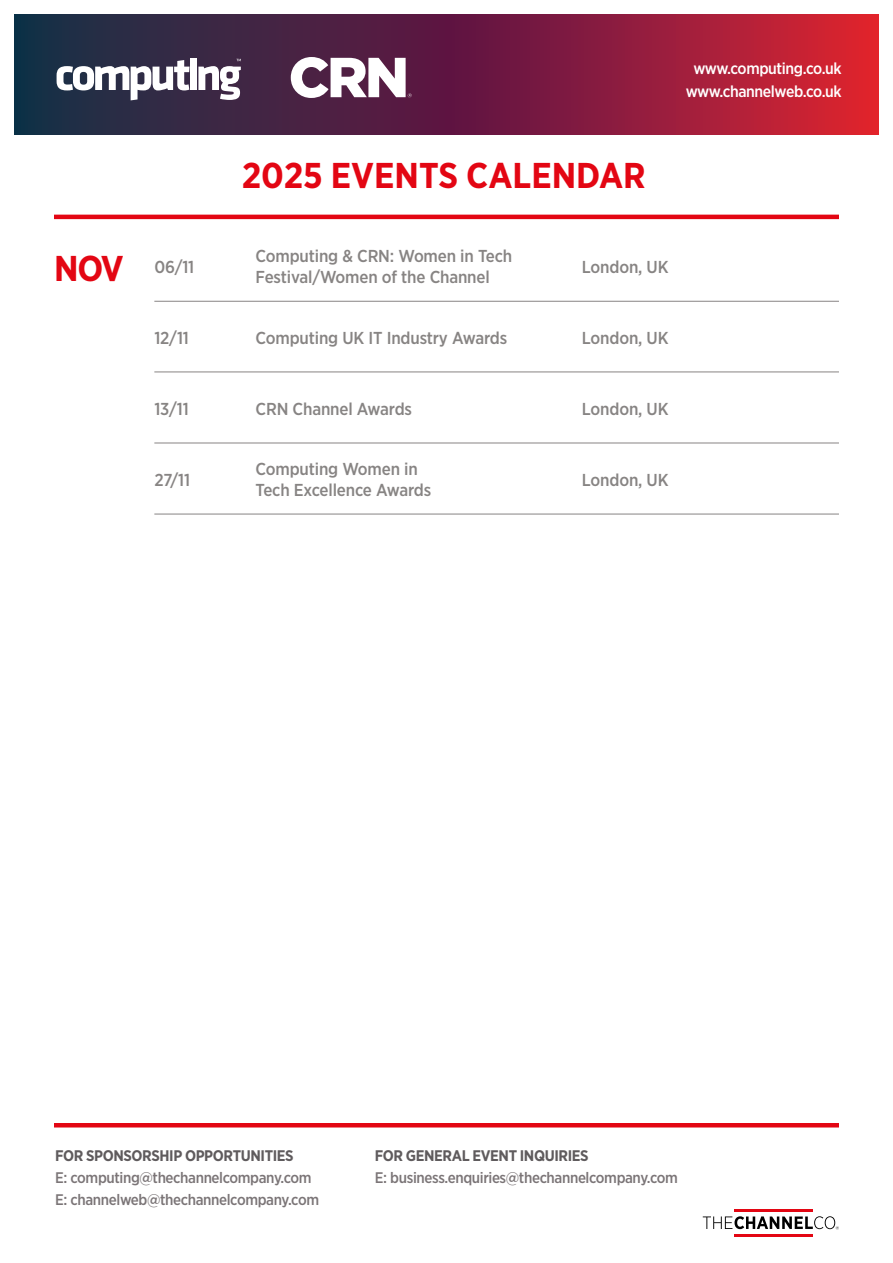
<style>
.page{position:relative;width:893px;height:1263px;background:#fff}
.page>*{position:absolute;margin:0;border:0;box-sizing:border-box;transform-origin:0 0}
.t1{font:700 35.85px "Gotham Narrow";color:#e30613}
.t2{font:500 17.25px/20.7px "Gotham Narrow";letter-spacing:-.01em;color:#878483}
.t3{font:500 16.05px/22.8px "Gotham Narrow";letter-spacing:-.025em;color:#fff;text-align:center}
.t4{font:500 15.3px/21.8px "Gotham Narrow";letter-spacing:-.025em;color:#7b7577}
.t5{font:700 15.3px "Gotham Narrow";letter-spacing:-.025em;color:#5f5b5d}
</style>
<div class="page">
<svg style="left:14px;top:15px;width:865px;height:120px;background:#72203e"></svg>
<hr style="left:54px;top:215px;width:785px;height:4px;background:#e30613">
<hr style="left:154px;top:301px;width:685px;height:1px;background:#878483">
<hr style="left:154px;top:372px;width:685px;height:1px;background:#878483">
<hr style="left:154px;top:443px;width:685px;height:1px;background:#878483">
<hr style="left:154px;top:514px;width:685px;height:1px;background:#878483">
<hr style="left:734px;top:1234px;width:79px;height:2px;background:#e30613">
<hr style="left:734px;top:1209px;width:79px;height:2px;background:#e30613">
<svg style="left:703px;top:1216px;width:136px;height:13px"></svg>
<hr style="left:54px;top:1123px;width:785px;height:4px;background:#e30613">
<svg style="left:291px;top:57px;width:121px;height:41px"></svg>
<svg style="left:57px;top:60px;width:133px;height:40px"></svg>
<div style="left:190px;top:59px;width:7px;height:7px;background:#fff"></div>
<div style="left:190px;top:67px;width:7px;height:23px;background:#fff"></div>
<svg style="left:198px;top:59px;width:43px;height:41px"></svg>
<h1 class="t1" style="left:54px;top:245px;width:71px">NOV</h1>
<p class="t2" style="left:154px;top:257px;width:41px">06/11</p>
<p class="t2" style="left:154px;top:328px;width:36px">12/11</p>
<p class="t2" style="left:154px;top:398px;width:36px">13/11</p>
<p class="t2" style="left:154px;top:469px;width:37px">27/11</p>
<p class="t3" style="left:686px;top:57px;width:158px">www.computing.co.uk www.channelweb.co.uk</p>
<h1 class="t1" style="left:242px;top:153px;width:405px">2025 EVENTS CALENDAR</h1>
<p class="t2" style="left:256px;top:246px;width:258px">Computing &amp; CRN: Women in Tech<br>Festival/Women of the Channel</p>
<p class="t2" style="left:256px;top:327px;width:253px">Computing UK IT Industry Awards</p>
<p class="t2" style="left:256px;top:398px;width:158px">CRN Channel Awards</p>
<p class="t2" style="left:256px;top:458px;width:177px">Computing Women in<br>Tech Excellence Awards</p>
<p class="t2" style="left:582px;top:256px;width:88px">London, UK</p>
<p class="t2" style="left:582px;top:328px;width:88px">London, UK</p>
<p class="t2" style="left:582px;top:398px;width:88px">London, UK</p>
<p class="t2" style="left:582px;top:469px;width:88px">London, UK</p>
<p class="t5" style="left:55px;top:1146px;width:240px">FOR SPONSORSHIP OPPORTUNITIES</p>
<p class="t4" style="left:55px;top:1167px;width:266px">E: computing@thechannelcompany.com<br>E: channelweb@thechannelcompany.com</p>
<p class="t5" style="left:375px;top:1146px;width:215px">FOR GENERAL EVENT INQUIRIES</p>
<p class="t4" style="left:375px;top:1167px;width:305px">E: business.enquiries@thechannelcompany.com</p>
</div>
